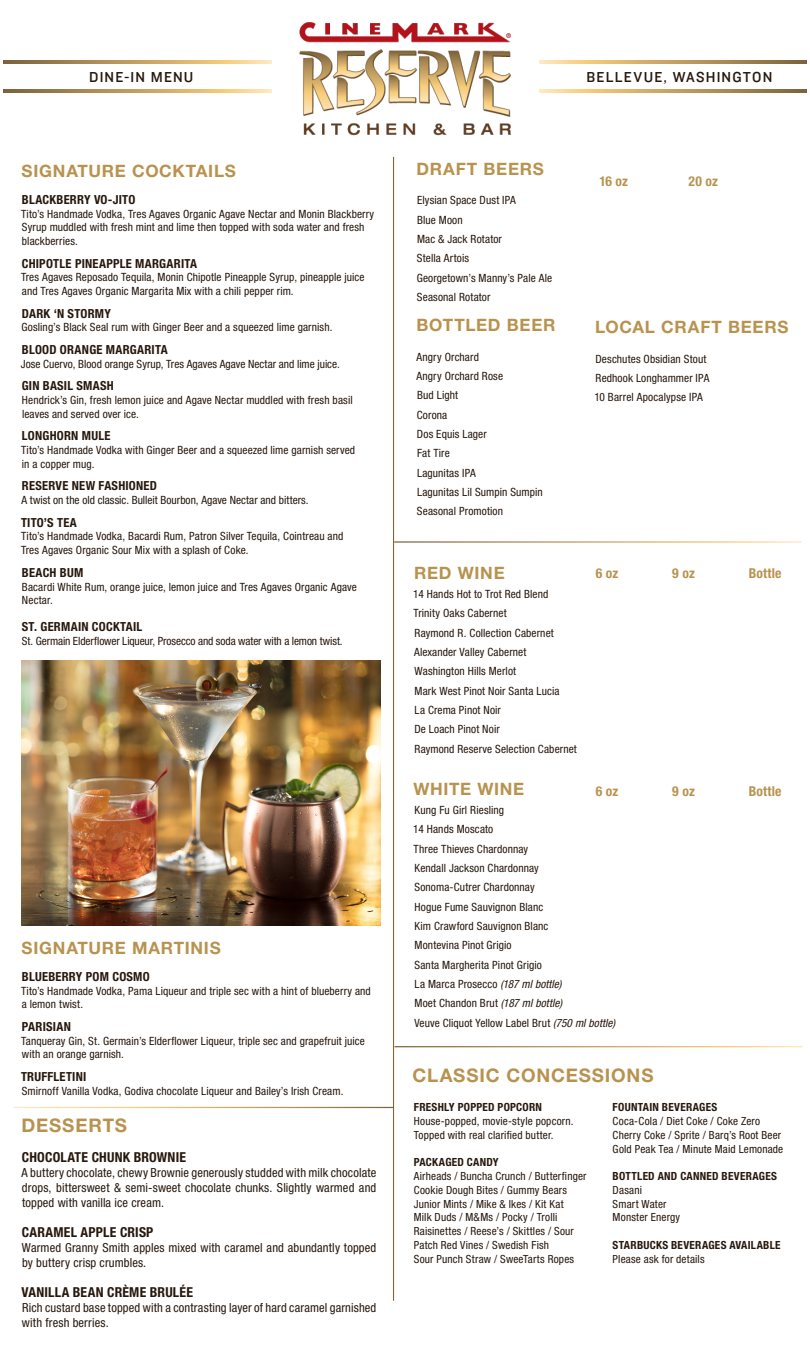
<style>
.page{position:relative;width:810px;height:1350px;background:#fff}
.page>*{position:absolute;margin:0;border:0;box-sizing:border-box;transform-origin:0 0}
.t1{font:700 18.75px "Helvetica Neue LT Std";letter-spacing:.045em;color:#b8934f}
.t2{font:700 17px "Helvetica Neue LT Std";letter-spacing:.045em;color:#b8934f}
.t3{font:15px "Knockout 31 Junior Middlewt";letter-spacing:.075em;color:#27180d}
.t4{font:700 condensed 13.75px "Helvetica Neue LT Std";letter-spacing:.015em;color:#27180d}
.t5{font:700 condensed 13.62px "Helvetica Neue LT Std";letter-spacing:.01em;color:#b8934f}
.t6{font:condensed 12.5px/15px "Helvetica Neue LT Std";letter-spacing:.01em;color:#27180d}
.t7{font:700 condensed 12.5px "Helvetica Neue LT Std";letter-spacing:.02em;color:#27180d}
.t8{font:condensed 11.38px/13.6px "Helvetica Neue LT Std";letter-spacing:.01em;color:#27180d}
.t9{font:condensed 11.38px "Helvetica Neue LT Std";letter-spacing:-.01em;color:#27180d}
.t10{font:condensed 11.25px/13.8px "Helvetica Neue LT Std";letter-spacing:.015em;color:#27180d}
.t11{font:700 condensed 11.25px "Helvetica Neue LT Std";letter-spacing:.025em;color:#27180d}
.s1{font-style:italic}
.s2{font-weight:700}
</style>
<div class="page">
<svg style="left:4px;top:61px;width:267px;height:2px"></svg>
<svg style="left:4px;top:90px;width:267px;height:2px"></svg>
<svg style="left:539px;top:90px;width:267px;height:2px"></svg>
<svg style="left:539px;top:61px;width:267px;height:2px"></svg>
<img style="left:299px;top:22px;width:211px;height:114px">
<img style="left:21px;top:661px;width:360px;height:264px">
<p class="t3" style="left:89px;top:67px;width:106px">DINE-IN MENU</p>
<p class="t3" style="left:587px;top:67px;width:187px">BELLEVUE, WASHINGTON</p>
<p class="t2" style="left:22px;top:160px;width:216px">SIGNATURE COCKTAILS</p>
<p class="t7" style="left:22px;top:192px;width:115px">BLACKBERRY VO-JITO</p>
<p class="t8" style="left:21px;top:207px;width:355px">Tito’s Handmade Vodka, Tres Agaves Organic Agave Nectar and Monin Blackberry<br>Syrup muddled with fresh mint and lime then topped with soda water and fresh blackberries.</p>
<p class="t7" style="left:22px;top:256px;width:177px">CHIPOTLE PINEAPPLE MARGARITA</p>
<p class="t8" style="left:21px;top:270px;width:345px">Tres Agaves Reposado Tequila, Monin Chipotle Pineapple Syrup, pineapple juice and Tres Agaves Organic Margarita Mix with a chili pepper rim.</p>
<p class="t7" style="left:22px;top:306px;width:91px">DARK ‘N STORMY</p>
<p class="t8" style="left:22px;top:320px;width:312px">Gosling’s Black Seal rum with Ginger Beer and a squeezed lime garnish.</p>
<p class="t7" style="left:22px;top:342px;width:147px">BLOOD ORANGE MARGARITA</p>
<p class="t8" style="left:21px;top:357px;width:321px">Jose Cuervo, Blood orange Syrup, Tres Agaves Agave Nectar and lime juice.</p>
<p class="t7" style="left:22px;top:378px;width:94px">GIN BASIL SMASH</p>
<p class="t8" style="left:22px;top:393px;width:332px">Hendrick’s Gin, fresh lemon juice and Agave Nectar muddled with fresh basil leaves and served over ice.</p>
<p class="t7" style="left:22px;top:428px;width:90px">LONGHORN MULE</p>
<p class="t8" style="left:21px;top:443px;width:336px">Tito’s Handmade Vodka with Ginger Beer and a squeezed lime garnish served in a copper mug.</p>
<p class="t7" style="left:22px;top:478px;width:136px">RESERVE NEW FASHIONED</p>
<p class="t8" style="left:21px;top:493px;width:289px">A twist on the old classic. Bulleit Bourbon, Agave Nectar and bitters.</p>
<p class="t7" style="left:21px;top:515px;width:57px">TITO’S TEA</p>
<p class="t8" style="left:21px;top:530px;width:324px">Tito’s Handmade Vodka, Bacardi Rum, Patron Silver Tequila, Cointreau and<br>Tres Agaves Organic Sour Mix with a splash of Coke.</p>
<p class="t7" style="left:22px;top:565px;width:63px">BEACH BUM</p>
<p class="t8" style="left:22px;top:580px;width:336px">Bacardi White Rum, orange juice, lemon juice and Tres Agaves Organic Agave<br>Nectar.</p>
<p class="t7" style="left:22px;top:619px;width:122px">ST. GERMAIN COCKTAIL</p>
<p class="t9" style="left:22px;top:635px;width:322px">St. Germain Elderflower Liqueur, Prosecco and soda water with a lemon twist.</p>
<p class="t2" style="left:22px;top:937px;width:201px">SIGNATURE MARTINIS</p>
<p class="t7" style="left:22px;top:969px;width:129px">BLUEBERRY POM COSMO</p>
<p class="t8" style="left:21px;top:984px;width:351px">Tito’s Handmade Vodka, Pama Liqueur and triple sec with a hint of blueberry and a lemon twist.</p>
<p class="t7" style="left:22px;top:1019px;width:50px">PARISIAN</p>
<p class="t8" style="left:21px;top:1034px;width:345px">Tanqueray Gin, St. Germain’s Elderflower Liqueur, triple sec and grapefruit juice with an orange garnish.</p>
<p class="t7" style="left:21px;top:1069px;width:67px">TRUFFLETINI</p>
<p class="t8" style="left:22px;top:1084px;width:323px">Smirnoff Vanilla Vodka, Godiva chocolate Liqueur and Bailey’s Irish Cream.</p>
<p class="t1" style="left:21px;top:1114px;width:107px">DESSERTS</p>
<p class="t4" style="left:22px;top:1149px;width:166px">CHOCOLATE CHUNK BROWNIE</p>
<p class="t6" style="left:21px;top:1165px;width:356px;text-align:justify">A buttery chocolate, chewy Brownie generously studded with milk chocolate drops, bittersweet &amp; semi-sweet chocolate chunks. Slightly warmed and topped with vanilla ice cream.</p>
<p class="t4" style="left:22px;top:1224px;width:133px">CARAMEL APPLE CRISP</p>
<p class="t6" style="left:22px;top:1240px;width:356px">Warmed Granny Smith apples mixed with caramel and abundantly topped by buttery crisp crumbles.</p>
<p class="t4" style="left:22px;top:1284px;width:173px">VANILLA BEAN CRÈME BRULÉE</p>
<p class="t6" style="left:22px;top:1300px;width:356px">Rich custard base topped with a contrasting layer of hard caramel garnished with fresh berries.</p>
<p class="t2" style="left:417px;top:158px;width:129px">DRAFT BEERS</p>
<p class="t8" style="left:417px;top:193px;width:100px">Elysian Space Dust IPA</p>
<p class="t8" style="left:417px;top:213px;width:47px">Blue Moon</p>
<p class="t8" style="left:417px;top:232px;width:86px">Mac &amp; Jack Rotator</p>
<p class="t8" style="left:417px;top:251px;width:54px">Stella Artois</p>
<p class="t8" style="left:417px;top:271px;width:137px">Georgetown’s Manny’s Pale Ale</p>
<p class="t8" style="left:417px;top:290px;width:75px">Seasonal Rotator</p>
<p class="t2" style="left:417px;top:314px;width:141px">BOTTLED BEER</p>
<p class="t8" style="left:417px;top:350px;width:64px">Angry Orchard</p>
<p class="t8" style="left:417px;top:369px;width:88px">Angry Orchard Rose</p>
<p class="t8" style="left:417px;top:388px;width:43px">Bud Light</p>
<p class="t8" style="left:417px;top:408px;width:32px">Corona</p>
<p class="t8" style="left:417px;top:427px;width:71px">Dos Equis Lager</p>
<p class="t8" style="left:417px;top:446px;width:34px">Fat Tire</p>
<p class="t8" style="left:417px;top:466px;width:60px">Lagunitas IPA</p>
<p class="t8" style="left:417px;top:485px;width:127px">Lagunitas Lil Sumpin Sumpin</p>
<p class="t8" style="left:417px;top:504px;width:88px">Seasonal Promotion</p>
<p class="t5" style="left:599px;top:173px;width:30px">16 oz</p>
<p class="t5" style="left:689px;top:173px;width:31px">20 oz</p>
<p class="t2" style="left:595px;top:317px;width:195px">LOCAL CRAFT BEERS</p>
<p class="t8" style="left:596px;top:352px;width:112px">Deschutes Obsidian Stout</p>
<p class="t8" style="left:596px;top:371px;width:115px">Redhook Longhammer IPA</p>
<p class="t8" style="left:594px;top:390px;width:110px">10 Barrel Apocalypse IPA</p>
<p class="t2" style="left:414px;top:562px;width:92px">RED WINE</p>
<p class="t8" style="left:413px;top:587px;width:137px">14 Hands Hot to Trot Red Blend</p>
<p class="t8" style="left:414px;top:606px;width:94px">Trinity Oaks Cabernet</p>
<p class="t8" style="left:415px;top:626px;width:141px">Raymond R. Collection Cabernet</p>
<p class="t8" style="left:414px;top:645px;width:114px">Alexander Valley Cabernet</p>
<p class="t8" style="left:414px;top:664px;width:103px">Washington Hills Merlot</p>
<p class="t8" style="left:415px;top:684px;width:147px">Mark West Pinot Noir Santa Lucia</p>
<p class="t8" style="left:415px;top:703px;width:88px">La Crema Pinot Noir</p>
<p class="t8" style="left:414px;top:722px;width:87px">De Loach Pinot Noir</p>
<p class="t8" style="left:415px;top:742px;width:164px">Raymond Reserve Selection Cabernet</p>
<p class="t2" style="left:413px;top:778px;width:112px">WHITE WINE</p>
<p class="t8" style="left:415px;top:803px;width:91px">Kung Fu Girl Riesling</p>
<p class="t8" style="left:413px;top:823px;width:82px">14 Hands Moscato</p>
<p class="t8" style="left:414px;top:842px;width:116px">Three Thieves Chardonnay</p>
<p class="t8" style="left:415px;top:861px;width:126px">Kendall Jackson Chardonnay</p>
<p class="t8" style="left:414px;top:881px;width:122px">Sonoma-Cutrer Chardonnay</p>
<p class="t8" style="left:415px;top:900px;width:130px">Hogue Fume Sauvignon Blanc</p>
<p class="t8" style="left:415px;top:919px;width:135px">Kim Crawford Sauvignon Blanc</p>
<p class="t8" style="left:415px;top:938px;width:99px">Montevina Pinot Grigio</p>
<p class="t8" style="left:414px;top:958px;width:129px">Santa Margherita Pinot Grigio</p>
<p class="t8" style="left:415px;top:977px;width:149px">La Marca Prosecco <span class="s1">(187 ml bottle)</span></p>
<p class="t8" style="left:415px;top:996px;width:149px">Moet Chandon Brut <span class="s1">(187 ml bottle)</span></p>
<p class="t8" style="left:414px;top:1016px;width:202px">Veuve Cliquot Yellow Label Brut <span class="s1">(750 ml bottle)</span></p>
<p class="t5" style="left:596px;top:565px;width:24px">6 oz</p>
<p class="t5" style="left:672px;top:565px;width:24px">9 oz</p>
<p class="t5" style="left:749px;top:565px;width:34px">Bottle</p>
<p class="t5" style="left:596px;top:782px;width:24px">6 oz</p>
<p class="t5" style="left:672px;top:782px;width:24px">9 oz</p>
<p class="t5" style="left:749px;top:782px;width:34px">Bottle</p>
<p class="t1" style="left:413px;top:1063px;width:242px">CLASSIC CONCESSIONS</p>
<p class="t10" style="left:414px;top:1100px;width:161px"><span class="s2">FRESHLY POPPED POPCORN<br></span>House-popped, movie-style popcorn.<br>Topped with real clarified butter.</p>
<p class="t11" style="left:414px;top:1156px;width:86px">PACKAGED CANDY</p>
<p class="t10" style="left:414px;top:1169px;width:174px">Airheads / Buncha Crunch / Butterfinger<br>Cookie Dough Bites / Gummy Bears</p>
<p class="t10" style="left:414px;top:1197px;width:151px">Junior Mints / Mike &amp; Ikes / Kit Kat</p>
<p class="t10" style="left:414px;top:1210px;width:145px">Milk Duds / M&amp;Ms / Pocky / Trolli</p>
<p class="t10" style="left:414px;top:1224px;width:162px">Raisinettes / Reese’s / Skittles / Sour<br>Patch Red Vines / Swedish Fish<br>Sour Punch Straw / SweeTarts Ropes</p>
<p class="t11" style="left:613px;top:1101px;width:106px">FOUNTAIN BEVERAGES</p>
<p class="t10" style="left:613px;top:1114px;width:149px">Coca-Cola / Diet Coke / Coke Zero</p>
<p class="t10" style="left:613px;top:1128px;width:172px">Cherry Coke / Sprite / Barq’s Root Beer<br>Gold Peak Tea / Minute Maid Lemonade</p>
<p class="t11" style="left:613px;top:1169px;width:166px">BOTTLED AND CANNED BEVERAGES</p>
<p class="t10" style="left:613px;top:1183px;width:31px">Dasani</p>
<p class="t10" style="left:613px;top:1197px;width:55px">Smart Water</p>
<p class="t10" style="left:613px;top:1210px;width:69px">Monster Energy</p>
<p class="t11" style="left:613px;top:1238px;width:169px">STARBUCKS BEVERAGES AVAILABLE</p>
<p class="t10" style="left:613px;top:1252px;width:93px">Please ask for details</p>
</div>
